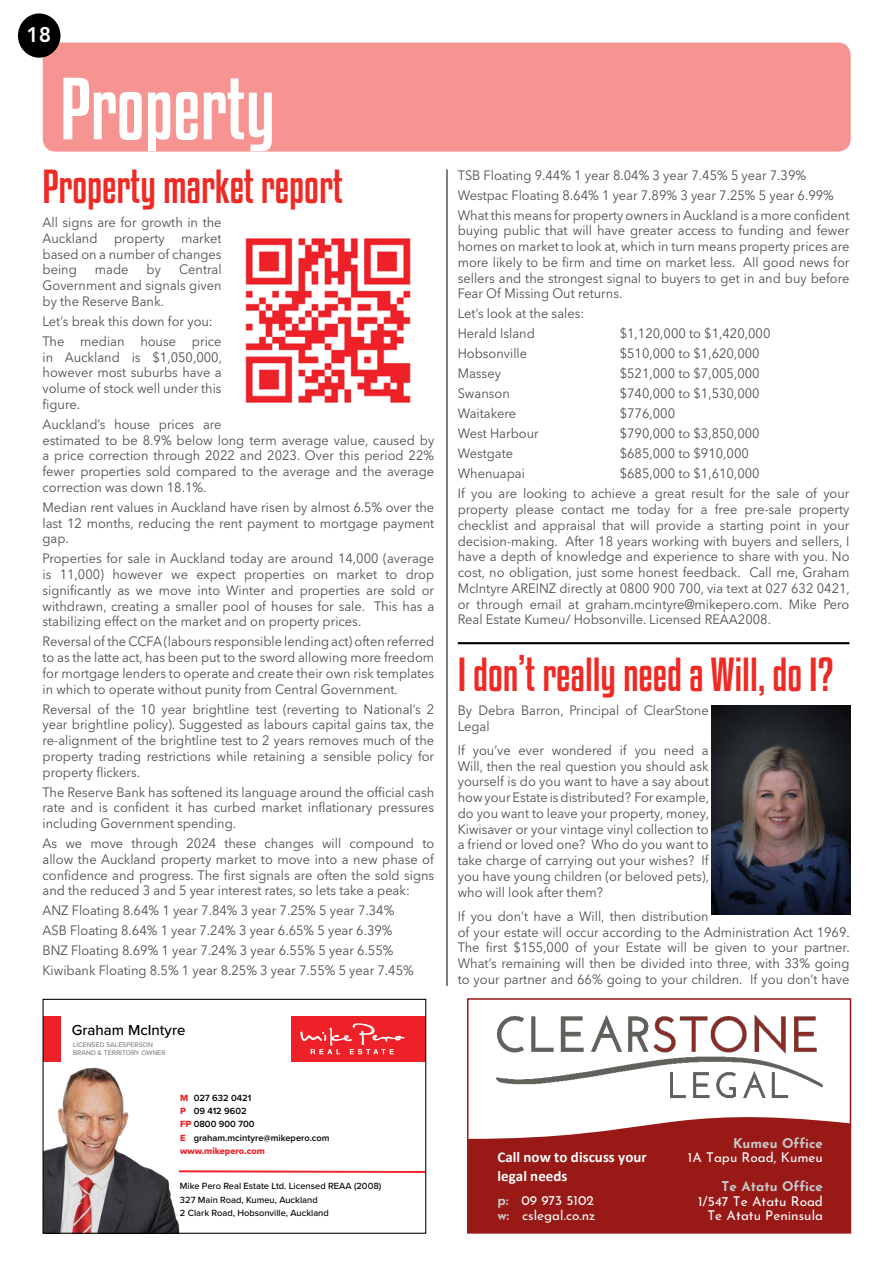
<style>
.page{position:relative;width:893px;height:1263px;background:#fff}
.page>*{position:absolute;margin:0;border:0;box-sizing:border-box;transform-origin:0 0}
.t1{font:78px "Kenyan Coffee Rg";color:#fff}
.t2{font:42px "Kenyan Coffee Rg";color:#ee2a25}
.t3{font:800 21px "Avenir LT Std";color:#fff}
.t4{font:700 15px/18.3px "Calibri";color:#fff}
.t5{font:500 15px "Proxima Nova";color:#000}
.t6{font:13.5px/15.8px "Avenir Next LT Pro";color:#4d4d4f;text-align:justify;scale:.95 1}
.t7{font:13.5px/14.5px "Josefin Sans";color:#fff;text-align:right}
.t8{font:500 9.3px/13.4px "Proxima Nova";color:#000}
.t9{font:600 9.3px/13.4px "Proxima Nova";color:#000}
.t10{font:9.3px/13.4px "Proxima Nova Extrabld";color:#ed2127}
.t11{font:500 6.9px/8.2px "Proxima Nova";color:#808285}
.s1{font-family:"Proxima Nova";font-weight:600;color:#000}
.s2{font-weight:700;color:#c6c8ca}
</style>
<div class="page">
<hr style="left:447px;top:169px;width:1px;height:817px;background:#000">
<div style="left:43px;top:43px;width:808px;height:109px;background:#f69492;border-radius:13px"></div>
<div style="left:18px;top:13px;width:42px;height:45px;background:#000;border-radius:50%"></div>
<img style="left:245px;top:238px;width:166px;height:165px">
<hr style="left:458px;top:642px;width:391px;height:2px;background:#000">
<img style="left:711px;top:706px;width:139px;height:208px">
<img style="left:45px;top:1045px;width:135px;height:187px">
<div style="left:43px;top:1016px;width:17px;height:46px;background:#ed2127"></div>
<div style="left:291px;top:1016px;width:135px;height:46px;background:#ed2127"></div>
<svg style="left:300px;top:1023px;width:105px;height:31px"></svg>
<svg style="left:178px;top:1169px;width:246px;height:5px"></svg>
<hr style="left:179px;top:1171px;width:247px;height:1px;background:#ed2127">
<div style="left:43px;top:999px;width:383px;height:235px;border:1px solid #000"></div>
<svg style="left:470px;top:1117px;width:378px;height:113px;background:#a02c28"></svg>
<div style="left:467px;top:998px;width:384px;height:235px;border:2px solid #981915"></div>
<img style="left:496px;top:1015px;width:326px;height:84px">
<p class="t3" style="left:26px;top:22px;width:26px">18</p>
<p class="t1" style="left:60px;top:56px;width:217px">Property</p>
<p class="t2" style="left:43px;top:158px;width:302px">Property market report</p>
<p class="t6" style="left:43px;top:214px;width:190px">All signs are for growth in the Auckland property market based on a number of changes being</p>
<p class="t6" style="left:43px;top:262px;width:190px;text-indent:137px">Central Government and signals given by the Reserve Bank.</p>
<p class="t6" style="left:43px;top:313px;width:181px">Let’s break this down for you:</p>
<p class="t6" style="left:43px;top:333px;width:190px">The median house price in Auckland is $1,050,000, however most suburbs have a volume of stock well under this figure.</p>
<p class="t6" style="left:43px;top:416px;width:414px;text-align:left">Auckland’s house prices are<br>estimated to be 8.9% below long term average value, caused by a price correction through 2022 and 2023. Over this period 22% fewer properties sold compared to the average and the average correction was down 18.1%.</p>
<p class="t6" style="left:43px;top:499px;width:414px">Median rent values in Auckland have risen by almost 6.5% over the last 12 months, reducing the rent payment to mortgage payment gap.</p>
<p class="t6" style="left:43px;top:551px;width:414px">Properties for sale in Auckland today are around 14,000 (average is 11,000) however we expect properties on market to drop significantly as we move into Winter and properties are sold or withdrawn, creating a smaller pool of houses for sale. This has a stabilizing effect on the market and on property prices.</p>
<p class="t6" style="left:43px;top:634px;width:414px">Reversal of the CCFA (labours responsible lending act) often referred to as the latte act, has been put to the sword allowing more freedom for mortgage lenders to operate and create their own risk templates in which to operate without punity from Central Government.</p>
<p class="t6" style="left:43px;top:701px;width:414px">Reversal of the 10 year brightline test (reverting to National’s 2 year brightline policy). Suggested as labours capital gains tax, the re-alignment of the brightline test to 2 years removes much of the property trading restrictions while retaining a sensible policy for property flickers.</p>
<p class="t6" style="left:43px;top:784px;width:414px">The Reserve Bank has softened its language around the official cash rate and is confident it has curbed market inflationary pressures including Government spending.</p>
<p class="t6" style="left:43px;top:835px;width:414px">As we move through 2024 these changes will compound to allow the Auckland property market to move into a new phase of confidence and progress. The first signals are often the sold signs and the reduced 3 and 5 year interest rates, so lets take a peak:</p>
<p class="t6" style="left:43px;top:903px;width:372px">ANZ Floating 8.64% 1 year 7.84% 3 year 7.25% 5 year 7.34%</p>
<p class="t6" style="left:43px;top:923px;width:370px">ASB Floating 8.64% 1 year 7.24% 3 year 6.65% 5 year 6.39%</p>
<p class="t6" style="left:43px;top:943px;width:371px">BNZ Floating 8.69% 1 year 7.24% 3 year 6.55% 5 year 6.55%</p>
<p class="t6" style="left:43px;top:963px;width:392px">Kiwibank Floating 8.5% 1 year 8.25% 3 year 7.55% 5 year 7.45%</p>
<p class="t6" style="left:95px;top:262px;width:37px">made</p>
<p class="t6" style="left:147px;top:262px;width:17px">by</p>
<p class="t5" style="left:72px;top:1019px;width:115px">Graham McIntyre</p>
<p class="t11" style="left:73px;top:1040px;width:94px">LICENSED SALESPERSON<br>BRAND &amp; TERRITORY OWNER</p>
<p class="t10" style="left:180px;top:1091px;width:86px">M<br>P<br>FP <span class="s1">0800 900 700<br></span>E www.mikepero.com</p>
<p class="t9" style="left:194px;top:1090px;width:59px">027 632 0421<br>09 412 9602</p>
<p class="t9" style="left:194px;top:1130px;width:137px">graham.mcintyre@mikepero.com</p>
<p class="t8" style="left:180px;top:1179px;width:203px">Mike Pero Real Estate Ltd. Licensed REAA (2008)<br>327 Main Road, Kumeu, Auckland<br>2 Clark Road, Hobsonville, Auckland</p>
<p class="t6" style="left:458px;top:167px;width:368px">TSB Floating 9.44% 1 year 8.04% 3 year 7.45% 5 year 7.39%</p>
<p class="t6" style="left:458px;top:187px;width:397px">Westpac Floating 8.64% 1 year 7.89% 3 year 7.25% 5 year 6.99%</p>
<p class="t6" style="left:458px;top:207px;width:414px">What this means for property owners in Auckland is a more confident buying public that will have greater access to funding and fewer homes on market to look at, which in turn means property prices are more likely to be firm and time on market less. All good news for sellers and the strongest signal to buyers to get in and buy before Fear Of Missing Out returns.</p>
<p class="t6" style="left:458px;top:306px;width:135px">Let’s look at the sales:</p>
<p class="t6" style="left:458px;top:326px;width:83px">Herald Island</p>
<p class="t6" style="left:620px;top:326px;width:160px">$1,120,000 to $1,420,000</p>
<p class="t6" style="left:458px;top:346px;width:75px">Hobsonville</p>
<p class="t6" style="left:620px;top:346px;width:149px">$510,000 to $1,620,000</p>
<p class="t6" style="left:458px;top:366px;width:47px">Massey</p>
<p class="t6" style="left:620px;top:366px;width:149px">$521,000 to $7,005,000</p>
<p class="t6" style="left:458px;top:386px;width:56px">Swanson</p>
<p class="t6" style="left:620px;top:386px;width:149px">$740,000 to $1,530,000</p>
<p class="t6" style="left:458px;top:406px;width:63px">Waitakere</p>
<p class="t6" style="left:620px;top:406px;width:60px">$776,000</p>
<p class="t6" style="left:458px;top:426px;width:87px">West Harbour</p>
<p class="t6" style="left:620px;top:426px;width:149px">$790,000 to $3,850,000</p>
<p class="t6" style="left:458px;top:446px;width:60px">Westgate</p>
<p class="t6" style="left:620px;top:446px;width:137px">$685,000 to $910,000</p>
<p class="t6" style="left:458px;top:466px;width:72px">Whenuapai</p>
<p class="t6" style="left:620px;top:466px;width:149px">$685,000 to $1,610,000</p>
<p class="t6" style="left:458px;top:486px;width:414px">If you are looking to achieve a great result for the sale of your property please contact me today for a free pre-sale property checklist and appraisal that will provide a starting point in your decision-making. After 18 years working with buyers and sellers, I have a depth of knowledge and experience to share with you. No cost, no obligation, just some honest feedback. Call me, Graham McIntyre AREINZ directly at 0800 900 700, via text at 027 632 0421, or through email at graham.mcintyre@mikepero.com. Mike Pero Real Estate Kumeu/ Hobsonville. Licensed REAA2008.</p>
<p class="t2" style="left:458px;top:646px;width:377px">I don’t really need a Will, do I?</p>
<p class="t6" style="left:458px;top:702px;width:266px">By Debra Barron, Principal of ClearStone<br>Legal</p>
<p class="t6" style="left:458px;top:742px;width:266px">If you’ve ever wondered if you need a Will, then the real question you should ask yourself is do you want to have a say about how your Estate is distributed? For example, do you want to leave your property, money, Kiwisaver or your vintage vinyl collection to a friend or loved one? Who do you want to take charge of carrying out your wishes? If you have young children (or beloved pets), who will look after them?</p>
<p class="t6" style="left:458px;top:908px;width:414px;text-align:left">If you don’t have a Will, then distribution<br>of your estate will occur according to the Administration Act 1969.<br>The first $155,000 of your Estate will be given to your partner.<br>What’s remaining will then be divided into three, with 33% going to your partner and 66% going to your children. If you don’t have</p>
<p class="t4" style="left:498px;top:1148px;width:151px">Call now to discuss your legal needs</p>
<p class="t7" style="left:498px;top:1192px;width:99px;text-align:left"><span class="s2">p:</span> 09 973 5102 <span class="s2">w:</span> cslegal.co.nz</p>
<p class="t7" style="left:688px;top:1134px;width:137px"><span class="s2">Kumeu Office<br></span>1A Tapu Road, Kumeu</p>
<p class="t7" style="left:698px;top:1177px;width:127px"><span class="s2">Te Atatu Office<br></span>1/547 Te Atatu Road<br>Te Atatu Peninsula</p>
</div>
